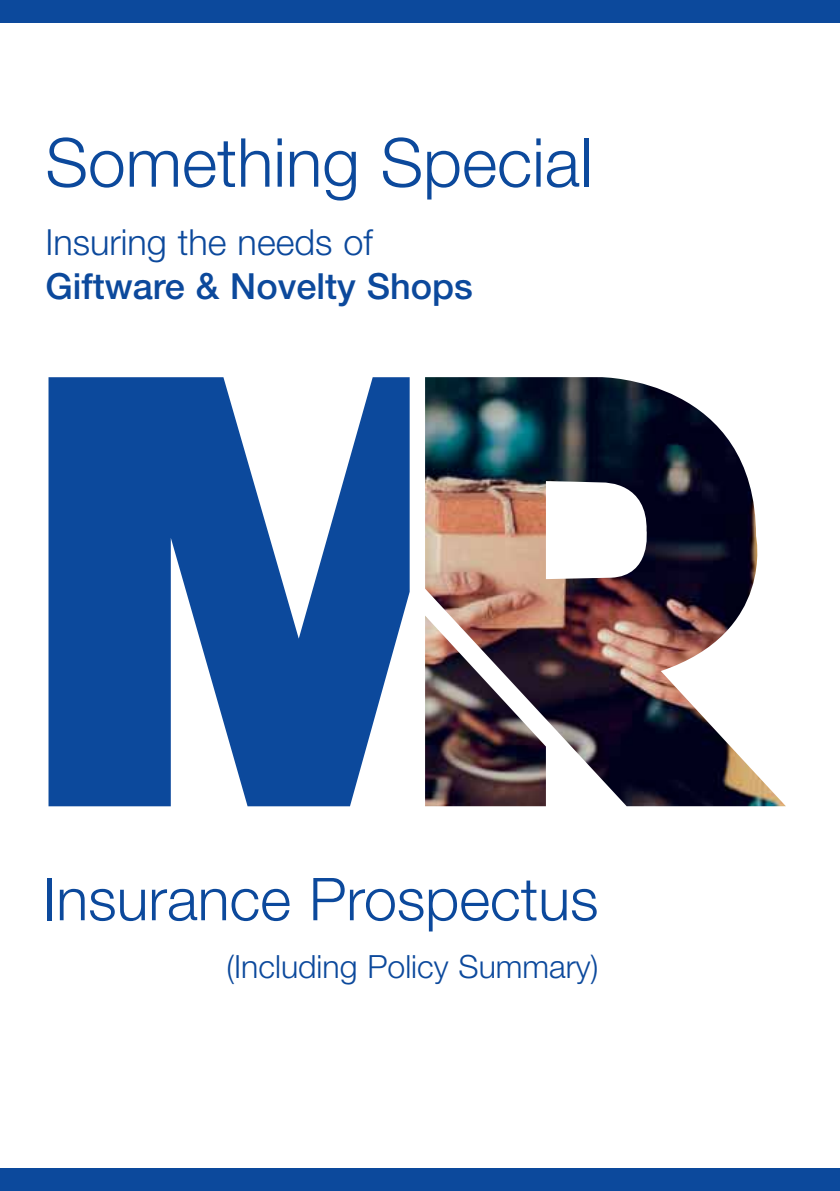
<style>
.page{position:relative;width:840px;height:1191px;background:#fff}
.page>*{position:absolute;margin:0;border:0;box-sizing:border-box;transform-origin:0 0}
.t1{font:300 67.6px "Helvetica Neue";color:#0c499c}
.t2{font:300 59.2px "Helvetica Neue";color:#0c499c}
.t3{font:500 36px "Helvetica Neue";color:#0c499c}
.t4{font:300 36px "Helvetica Neue";color:#0c499c}
.t5{font:300 32px "Helvetica Neue";color:#0c499c}
</style>
<div class="page">
<div style="left:0;top:0;width:839px;height:23px;background:#0c499c"></div>
<div style="left:0;top:1168px;width:839px;height:23px;background:#0c499c"></div>
<svg style="left:48px;top:377px;width:361px;height:429px;fill:#0c499c"></svg>
<img style="left:425px;top:377px;width:360px;height:429px">
<h1 class="t1" style="left:45px;top:138px;width:548px">Something Special</h1>
<p class="t4" style="left:45px;top:229px;width:329px">Insuring the needs of</p>
<p class="t3" style="left:45px;top:264px;width:429px">Giftware &amp; Novelty Shops</p>
<h2 class="t2" style="left:43px;top:878px;width:556px">Insurance Prospectus</h2>
<p class="t5" style="left:226px;top:955px;width:373px">(Including Policy Summary)</p>
</div>
